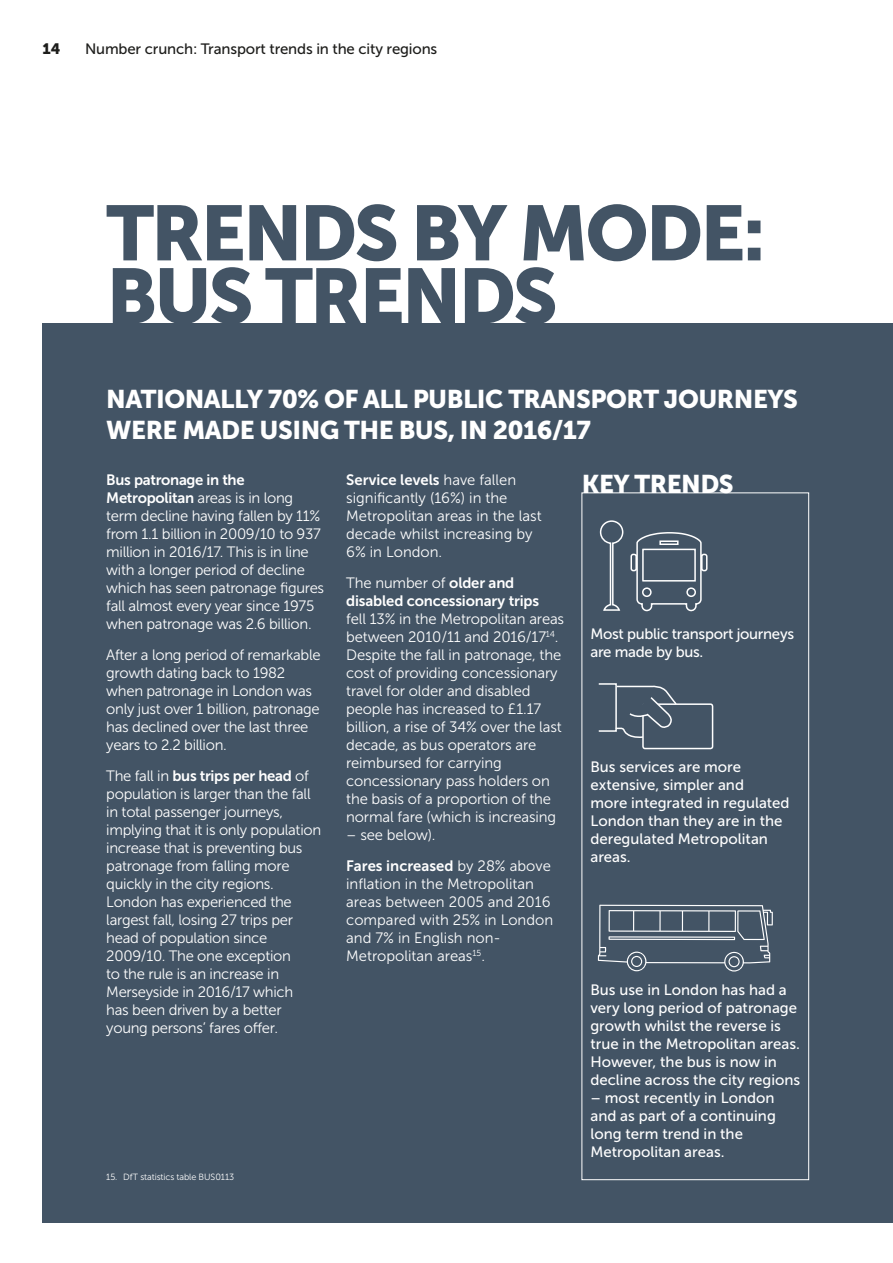
<style>
.page{position:relative;width:893px;height:1263px;background:#fff}
.page>*{position:absolute;margin:0;border:0;box-sizing:border-box;transform-origin:0 0}
.t1{font:77.25px/63px "Museo Sans 900";letter-spacing:-.04em;color:#435465}
.t2{font:25.5px/30.6px "Museo Sans 900";letter-spacing:-.02em;color:#fff}
.t3{font:15px/18px "Museo Sans 300";letter-spacing:-.02em;color:#fff}
.t4{font:15px/18px "Museo Sans 500";color:#fff}
.t5{font:15px/18px "Museo Sans 300";color:#fff}
.t6{font:15px "Museo Sans 500";letter-spacing:-.01em;color:#1d1d1b}
.t7{font:15px/18px "Museo Sans 500";letter-spacing:-.02em;color:#fff}
.t8{font:15px "Museo Sans 900";color:#1d1d1b}
.t9{font:9px "Museo Sans 300";letter-spacing:-.01em;color:#fff}
.s1{font-family:"Museo Sans 700"}
</style>
<div class="page">
<div style="left:43px;top:323px;width:850px;height:899px;background:#435465"></div>
<div style="left:581px;top:492px;width:228px;height:688px;border:1px solid #fff"></div>
<svg style="left:598px;top:905px;width:175px;height:66px"></svg>
<div style="left:598px;top:683px;width:19px;height:49px;border:2px solid #fff"></div>
<div style="left:642px;top:703px;width:71px;height:46px;border:2px solid #fff;border-radius:2px"></div>
<svg style="left:614px;top:685px;width:63px;height:55px"></svg>
<svg style="left:599px;top:520px;width:109px;height:92px"></svg>
<p class="t8" style="left:43px;top:40px;width:19px">14</p>
<p class="t6" style="left:85px;top:40px;width:354px">Number crunch: Transport trends in the city regions</p>
<p class="t1" style="left:106px;top:202px;width:661px">TRENDS BY MODE:<br>BUS TRENDS</p>
<p class="t2" style="left:106px;top:384px;width:693px">NATIONALLY 70% OF ALL PUBLIC TRANSPORT JOURNEYS<br>WERE MADE USING THE BUS, IN 2016/17</p>
<p class="t3" style="left:106px;top:471px;width:219px"><span class="s1">Bus patronage in the<br>Metropolitan</span> areas is in long term decline having fallen by 11% from 1.1 billion in 2009/10 to 937 million in 2016/17. This is in line with a longer period of decline which has seen patronage figures fall almost every year since 1975 when patronage was 2.6 billion.</p>
<p class="t3" style="left:106px;top:646px;width:216px">After a long period of remarkable growth dating back to 1982 when patronage in London was only just over 1 billion, patronage has declined over the last three years to 2.2 billion.</p>
<p class="t3" style="left:106px;top:766px;width:216px">The fall in <span class="s1">bus trips per head</span> of population is larger than the fall in total passenger journeys, implying that it is only population increase that is preventing bus patronage from falling more quickly in the city regions.<br>London has experienced the largest fall, losing 27 trips per head of population since<br>2009/10. The one exception<br>to the rule is an increase in<br>Merseyside in 2016/17 which<br>has been driven by a better young persons’ fares offer.</p>
<p class="t5" style="left:346px;top:471px;width:197px"><span class="s1">Service levels</span> have fallen significantly (16%) in the<br>Metropolitan areas in the last decade whilst increasing by<br>6% in London.</p>
<p class="t3" style="left:346px;top:574px;width:219px">The number of <span class="s1">older and disabled concessionary trips<br></span>fell 13% in the Metropolitan areas between 2010/11 and 2016/17<sup>14</sup>.<br>Despite the fall in patronage, the cost of providing concessionary travel for older and disabled people has increased to £1.17 billion, a rise of 34% over the last decade, as bus operators are reimbursed for carrying concessionary pass holders on the basis of a proportion of the normal fare (which is increasing</p>
<p class="t3" style="left:346px;top:826px;width:91px">– see below).</p>
<p class="t5" style="left:346px;top:856px;width:209px"><span class="s1">Fares increased</span> by 28% above inflation in the Metropolitan areas between 2005 and 2016 compared with 25% in London and 7% in English non-<br>Metropolitan areas<sup>15</sup>.</p>
<p class="t2" style="left:582px;top:469px;width:153px">KEY TRENDS</p>
<p class="t7" style="left:590px;top:624px;width:205px">Most public transport journeys are made by bus.</p>
<p class="t4" style="left:590px;top:758px;width:201px">Bus services are more extensive, simpler and<br>more integrated in regulated<br>London than they are in the deregulated Metropolitan areas.</p>
<p class="t4" style="left:590px;top:981px;width:211px">Bus use in London has had a very long period of patronage growth whilst the reverse is true in the Metropolitan areas.<br>However, the bus is now in decline across the city regions</p>
<p class="t4" style="left:590px;top:1089px;width:187px">– most recently in London and as part of a continuing long term trend in the<br>Metropolitan areas.</p>
<p class="t9" style="left:106px;top:1172px;width:129px">15. DfT statistics table BUS0113</p>
</div>
